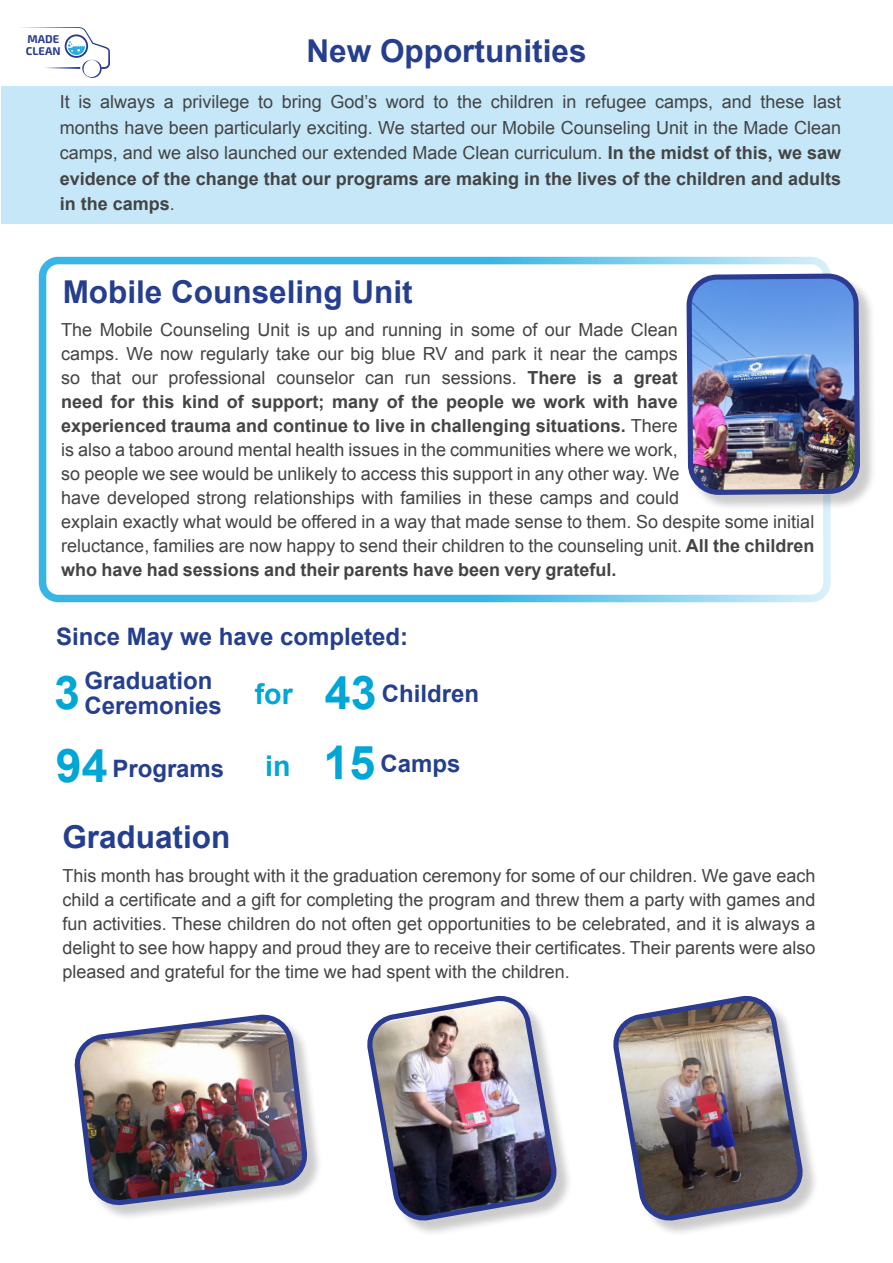
<style>
.page{position:relative;width:893px;height:1263px;background:#fff}
.page>*{position:absolute;margin:0;border:0;box-sizing:border-box;transform-origin:0 0}
.t1{font:700 46.5px "Arial";color:#00a6d6}
.t2{font:700 31.5px "Arial";color:#253f8e}
.t3{font:700 28.5px "Arial";color:#00a6d6}
.t4{font:700 24px/25.5px "Arial";color:#253f8e}
.body_text{font:18px/24px "Arial";color:#434445}
.body_text-2{font:700 18px "Arial";color:#434445}
.t5{font:700 16.65px "Ara Hamah 1964 B";color:#293b91}
.s1{font-weight:700}
</style>
<div class="page">
<div style="left:39px;top:257px;width:792px;height:345px;border:8px solid #38b5e6;border-radius:16px"></div>
<div style="left:1px;top:86px;width:892px;height:137px;background:#c5e7f7"></div>
<svg style="left:21px;top:27px;width:89px;height:51px"></svg>
<div style="left:689px;top:276px;width:187px;height:235px;background:#231f20;opacity:.23"></div>
<img style="left:686px;top:272px;width:177px;height:224px">
<div style="left:77px;top:1017px;width:246px;height:204px;background:#231f20;opacity:.23"></div>
<img style="left:76px;top:1015px;width:230px;height:189px">
<div style="left:370px;top:998px;width:203px;height:239px;background:#231f20;opacity:.23"></div>
<img style="left:368px;top:996px;width:188px;height:224px">
<div style="left:616px;top:998px;width:203px;height:239px;background:#231f20;opacity:.23"></div>
<img style="left:614px;top:996px;width:188px;height:224px">
<p class="t5" style="left:27px;top:32px;width:33px">MADE</p>
<p class="t5" style="left:26px;top:44px;width:36px">CLEAN</p>
<p class="t2" style="left:306px;top:30px;width:282px">New Opportunities</p>
<p class="body_text" style="left:331px;top:90px;width:48px">God s’</p>
<p class="body_text" style="left:585px;top:90px;width:63px">refugee</p>
<p class="body_text" style="left:60px;top:89px;width:783px;line-height:25.5px">It<br>months have been particularly exciting. We started our Mobile Counseling Unit in the Made Clean camps, and we also launched our extended Made Clean curriculum <span class="s1">In</span>. <span class="s1">the midst of this, we saw evidence of the change that our programs are making in the lives of the children and adults in the camps</span>.</p>
<p class="body_text" style="left:79px;top:90px;width:14px">is</p>
<p class="body_text" style="left:100px;top:90px;width:57px">always</p>
<p class="body_text" style="left:183px;top:90px;width:69px">privilege</p>
<p class="body_text" style="left:282px;top:90px;width:42px">bring</p>
<p class="body_text" style="left:386px;top:90px;width:41px">word</p>
<p class="body_text" style="left:457px;top:90px;width:27px">the</p>
<p class="body_text" style="left:491px;top:90px;width:65px">children</p>
<p class="body_text" style="left:563px;top:90px;width:16px">in</p>
<p class="body_text" style="left:722px;top:90px;width:32px">and</p>
<p class="body_text" style="left:760px;top:90px;width:46px">these</p>
<p class="body_text" style="left:813px;top:90px;width:30px">last</p>
<p class="body_text" style="left:258px;top:90px;width:17px">to</p>
<p class="body_text" style="left:434px;top:90px;width:17px">to</p>
<p class="body_text" style="left:164px;top:90px;width:12px">a</p>
<p class="body_text" style="left:655px;top:90px;width:60px">camps,</p>
<p class="t2" style="left:63px;top:271px;width:352px">Mobile Counseling Unit</p>
<p class="body_text" style="left:61px;top:318px;width:618px;text-align:right">The Mobile Counseling Unit is up and running in some of our Made Clean camps. We now regularly take our big blue RV and park it near the camps <span class="s1">great</span></p>
<p class="body_text" style="left:169px;top:366px;width:99px">professional</p>
<p class="body_text" style="left:91px;top:366px;width:32px">that</p>
<p class="body_text" style="left:276px;top:366px;width:80px">counselor</p>
<p class="body_text" style="left:442px;top:366px;width:77px">sessions.</p>
<p class="body_text-2" style="left:527px;top:366px;width:51px">There</p>
<p class="body_text-2" style="left:587px;top:366px;width:17px">is</p>
<p class="body_text" style="left:61px;top:366px;width:755px">so<br><span class="s1">need for this kind of support; many of the people we work with have<br>experienced trauma and continue to live in challenging situations.</span> There<br>is also a taboo around mental health issues in the communities where we work,<br>so people we see would be unlikely to access this support in any other way. We<br>have developed strong relationships with families in these camps and could<br>explain exactly what would be offered in a way that made sense to them. So despite some initial reluctance, families are now happy to send their children to the counseling unit. <span class="s1">All the children who have had sessions and their parents have been very grateful.</span></p>
<p class="body_text" style="left:132px;top:366px;width:28px">our</p>
<p class="body_text" style="left:365px;top:366px;width:31px">can</p>
<p class="body_text" style="left:405px;top:366px;width:28px">run</p>
<p class="body_text-2" style="left:613px;top:366px;width:12px">a</p>
<p class="t4" style="left:56px;top:624px;width:354px">Since May we have completed:</p>
<p class="t1" style="left:54px;top:662px;width:27px">3</p>
<p class="t1" style="left:56px;top:735px;width:53px">94</p>
<p class="t4" style="left:84px;top:669px;width:139px">Graduation<br>Ceremonies</p>
<p class="t1" style="left:325px;top:662px;width:53px">43</p>
<p class="t1" style="left:324px;top:732px;width:53px">15</p>
<p class="t3" style="left:255px;top:676px;width:39px">for</p>
<p class="t4" style="left:382px;top:681px;width:99px">Children</p>
<p class="t4" style="left:380px;top:752px;width:82px">Camps</p>
<p class="t3" style="left:265px;top:747px;width:27px">in</p>
<p class="t4" style="left:112px;top:756px;width:113px">Programs</p>
<p class="t2" style="left:62px;top:816px;width:170px">Graduation</p>
<p class="body_text" style="left:62px;top:863px;width:755px;text-align:justify">This month has brought with it the graduation ceremony for some of our children. We gave each child a certificate and a gift for completing the program and threw them a party with games and fun activities. These children do not often get opportunities to be celebrated, and isit always a delight to see how happy and proud they are to receive their certificates. Their parents were also pleased and grateful for the time we had spent with the children.</p>
</div>
